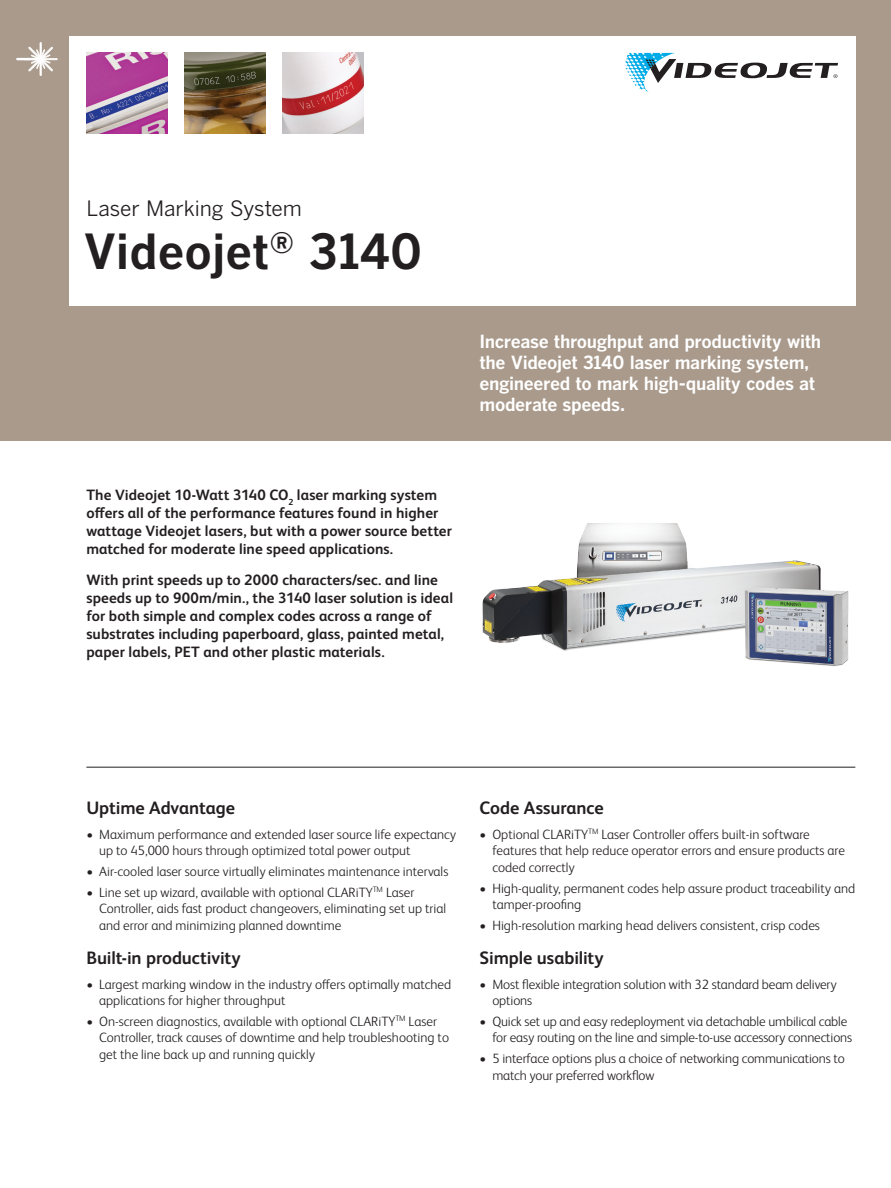
<style>
.page{position:relative;width:891px;height:1188px;background:#fff}
.page>*{position:absolute;margin:0;border:0;box-sizing:border-box;transform-origin:0 0}
.Paragraph_Style_1{font:700 48px "Benton Gothic";color:#231f20}
.Datasheet_product_ti{font:21px "Benton Gothic";letter-spacing:-.005em;color:#231f20}
.Datasheet_callout_fr{font:700 18px/21px "Benton Gothic";letter-spacing:-.02em;color:#fff}
.Datasheet_sub_front{font:700 18px "FS Albert Pro";letter-spacing:-.005em;color:#231f20}
.Datasheet_Intro_fron{font:700 15px/18px "FS Albert Pro";letter-spacing:.005em;color:#231f20}
.Datasheet_body_front{font:300 13.5px/16.5px "FS Albert Pro";color:#231f20}
</style>
<div class="page">
<div style="left:0;top:0;width:891px;height:441px;background:#a99a8c"></div>
<div style="left:69px;top:36px;width:786px;height:270px;background:#fff"></div>
<hr style="left:16px;top:58px;width:26px;height:2px;background:#fff">
<hr style="left:24px;top:58px;width:34px;height:2px;background:#fff">
<hr style="left:40px;top:42px;width:2px;height:34px;background:#fff">
<svg style="left:28px;top:47px;width:25px;height:24px"></svg>
<svg style="left:625px;top:53px;width:213px;height:39px"></svg>
<hr style="left:86px;top:767px;width:769px;height:1px;background:#231f20">
<img style="left:185px;top:53px;width:81px;height:81px">
<img style="left:482px;top:523px;width:367px;height:143px">
<img style="left:283px;top:53px;width:81px;height:81px">
<img style="left:86px;top:53px;width:81px;height:81px">
<p class="Datasheet_product_ti" style="left:86px;top:197px;width:217px">Laser Marking System</p>
<p class="Paragraph_Style_1" style="left:84px;top:224px;width:340px">Videojet<sup>®</sup> 3140</p>
<p class="Datasheet_callout_fr" style="left:480px;top:332px;width:343px">Increase throughput and productivity with the Videojet 3140 laser marking system, engineered to mark high-quality codes at moderate speeds.</p>
<p class="Datasheet_Intro_fron" style="left:86px;top:485px;width:367px">The Videojet 10-Watt 3140 CO<sub>2</sub> laser marking system offers all of the performance features found in higher wattage Videojet lasers, but with a power source better matched for moderate line speed applications.</p>
<p class="Datasheet_Intro_fron" style="left:86px;top:570px;width:368px">With print speeds up to 2000 characters/sec. and line speeds up to 900m/min., the 3140 laser solution is ideal for both simple and complex codes across a range of substrates including paperboard, glass, painted metal, paper labels, PET and other plastic materials.</p>
<p class="Datasheet_sub_front" style="left:86px;top:795px;width:150px">Uptime Advantage</p>
<p class="Datasheet_body_front" style="left:99px;top:825px;width:359px;text-indent:-13px">• Maximum performance and extended laser source life expectancy up to 45,000 hours through optimized total power output</p>
<p class="Datasheet_body_front" style="left:86px;top:862px;width:363px">• Air-cooled laser source virtually eliminates maintenance intervals</p>
<p class="Datasheet_body_front" style="left:99px;top:883px;width:348px;text-indent:-13px">• Line set up wizard, available with optional CLARiTY<sup>TM</sup> Laser<br>Controller, aids fast product changeovers, eliminating set up trial and error and minimizing planned downtime</p>
<p class="Datasheet_sub_front" style="left:86px;top:945px;width:156px">Built-in productivity</p>
<p class="Datasheet_body_front" style="left:99px;top:975px;width:354px;text-indent:-13px">• Largest marking window in the industry offers optimally matched applications for higher throughput</p>
<p class="Datasheet_body_front" style="left:99px;top:1012px;width:351px;text-indent:-13px">• On-screen diagnostics, available with optional CLARiTY<sup>TM</sup> Laser<br>Controller, track causes of downtime and help troubleshooting to get the line back up and running quickly</p>
<p class="Datasheet_sub_front" style="left:480px;top:795px;width:125px">Code Assurance</p>
<p class="Datasheet_body_front" style="left:492px;top:825px;width:354px;text-indent:-13px">• Optional CLARiTY<sup>TM</sup> Laser Controller offers built-in software features that help reduce operator errors and ensure products are coded correctly</p>
<p class="Datasheet_body_front" style="left:492px;top:879px;width:364px;text-indent:-13px">• High-quality, permanent codes help assure product traceability and tamper-proofing</p>
<p class="Datasheet_body_front" style="left:480px;top:916px;width:342px">• High-resolution marking head delivers consistent, crisp codes</p>
<p class="Datasheet_sub_front" style="left:480px;top:945px;width:126px">Simple usability</p>
<p class="Datasheet_body_front" style="left:492px;top:975px;width:346px;text-indent:-13px">• Most flexible integration solution with 32 standard beam delivery options</p>
<p class="Datasheet_body_front" style="left:492px;top:1012px;width:361px;text-indent:-13px">• Quick set up and easy redeployment via detachable umbilical cable for easy routing on the line and simple-to-use accessory connections</p>
<p class="Datasheet_body_front" style="left:492px;top:1049px;width:354px;text-indent:-13px">• 5 interface options plus a choice of networking communications to match your preferred workflow</p>
</div>
